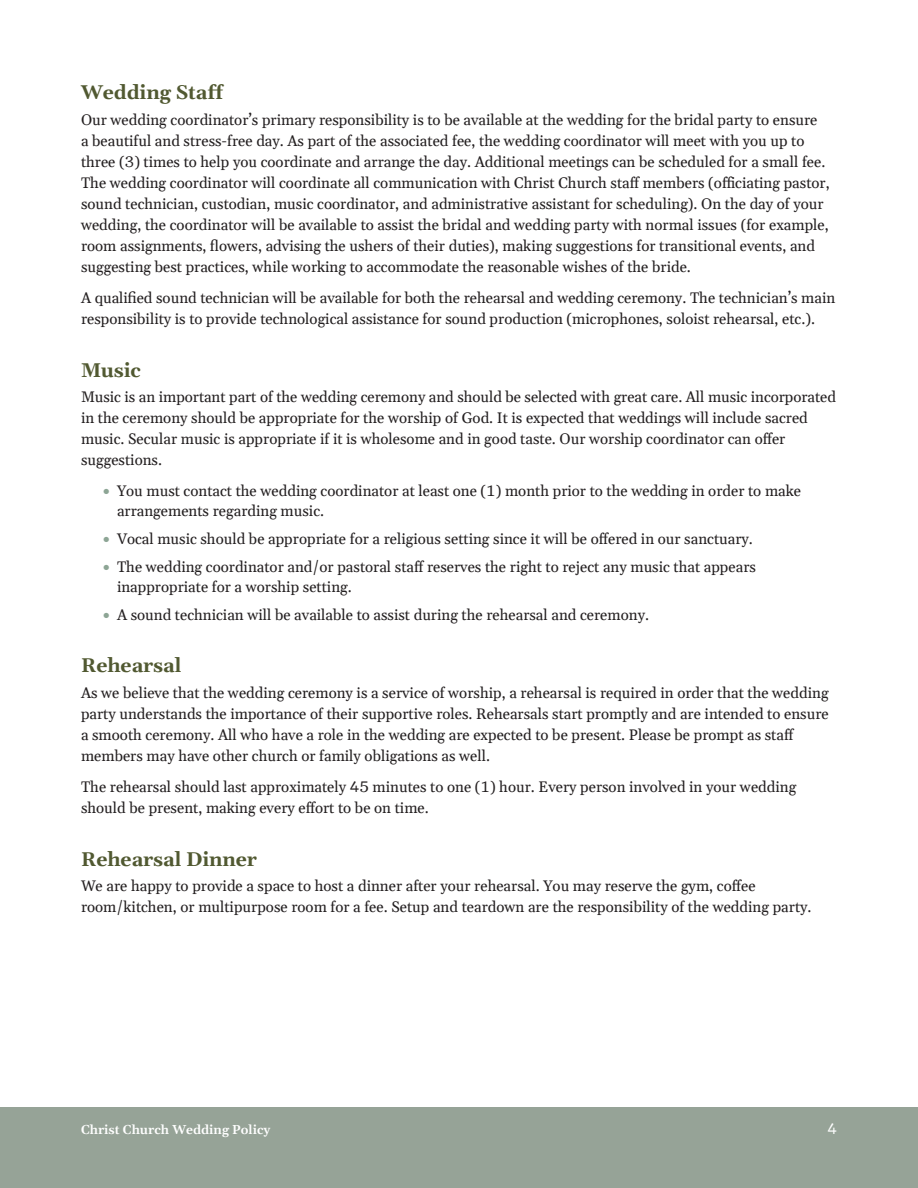
<style>
.page{position:relative;width:918px;height:1188px;background:#fff}
.page>*{position:absolute;margin:0;border:0;box-sizing:border-box;transform-origin:0 0}
.Subhead_1{font:700 19.5px "Gelasio";letter-spacing:-.005em;color:#515931}
.Text{font:15px/21px "Gelasio";color:#231f20}
.Bullet{font:15px/20.2px "Gelasio";color:#231f20}
.t1{font:15px "Gelasio";color:#fff}
.t2{font:600 12.75px "Gelasio";color:#fff}
.s1{font-family:"Universal Std Newswith Comm Pi";font-size:10.5px;color:#8da595}
</style>
<div class="page">
<div style="left:0;top:1107px;width:918px;height:81px;background:#96a397"></div>
<p class="Subhead_1" style="left:81px;top:75px;width:145px">Wedding Staff</p>
<p class="Text" style="left:81px;top:107px;width:750px">Our wedding coordinator’s primary responsibility is to be available at the wedding for the bridal party to ensure<br>a beautiful and stress-free day. As part of the associated fee, the wedding coordinator will meet with you up to three (3) times to help you coordinate and arrange the day. Additional meetings can be scheduled for a small fee.<br>The wedding coordinator will coordinate all communication with Christ Church staff members (officiating pastor, sound technician, custodian, music coordinator, and administrative assistant for scheduling). On the day of your wedding, the coordinator will be available to assist the bridal and wedding party with normal issues (for example, room assignments, flowers, advising the ushers of their duties), making suggestions for transitional events, and suggesting best practices, while working to accommodate the reasonable wishes of the bride.</p>
<p class="Text" style="left:81px;top:285px;width:756px">A qualified sound technician will be available for both the rehearsal and wedding ceremony. The technician’s main responsibility is to provide technological assistance for sound production (microphones, soloist rehearsal, etc.).</p>
<p class="Subhead_1" style="left:81px;top:353px;width:62px">Music</p>
<p class="Text" style="left:81px;top:384px;width:757px">Music is an important part of the wedding ceremony and should be selected with great care. All music incorporated in the ceremony should be appropriate for the worship of God. It is expected that weddings will include sacred music. Secular music is appropriate if it is wholesome and in good taste. Our worship coordinator can offer suggestions.</p>
<p class="Bullet" style="left:117px;top:479px;width:686px;text-indent:-14px"><span class="s1">⦁</span> You must contact the wedding coordinator at least one (1) month prior to the wedding in order to make arrangements regarding music.</p>
<p class="Bullet" style="left:104px;top:527px;width:651px"><span class="s1">⦁</span> Vocal music should be appropriate for a religious setting since it will be offered in our sanctuary.</p>
<p class="Bullet" style="left:117px;top:554px;width:640px;text-indent:-14px"><span class="s1">⦁</span> The wedding coordinator and/or pastoral staff reserves the right to reject any music that appears inappropriate for a worship setting.</p>
<p class="Bullet" style="left:104px;top:602px;width:547px"><span class="s1">⦁</span> A sound technician will be available to assist during the rehearsal and ceremony.</p>
<p class="Subhead_1" style="left:81px;top:648px;width:102px">Rehearsal</p>
<p class="Text" style="left:81px;top:680px;width:749px">As we believe that the wedding ceremony is a service of worship, a rehearsal is required in order that the wedding party understands the importance of their supportive roles. Rehearsals start promptly and are intended to ensure a smooth ceremony. All who have a role in the wedding are expected to be present. Please be prompt as staff members may have other church or family obligations as well.</p>
<p class="Text" style="left:81px;top:774px;width:717px">The rehearsal should last approximately 45 minutes to one (1) hour. Every person involved in your wedding should be present, making every effort to be on time.</p>
<p class="Subhead_1" style="left:81px;top:842px;width:178px">Rehearsal Dinner</p>
<p class="Text" style="left:81px;top:873px;width:732px">We are happy to provide a space to host a dinner after your rehearsal. You may reserve the gym, coffee room/kitchen, or multipurpose room for a fee. Setup and teardown are the responsibility of the wedding party.</p>
<p class="t2" style="left:81px;top:1119px;width:191px">Christ Church Wedding Policy</p>
<p class="t1" style="left:827px;top:1115px;width:11px">4</p>
</div>
